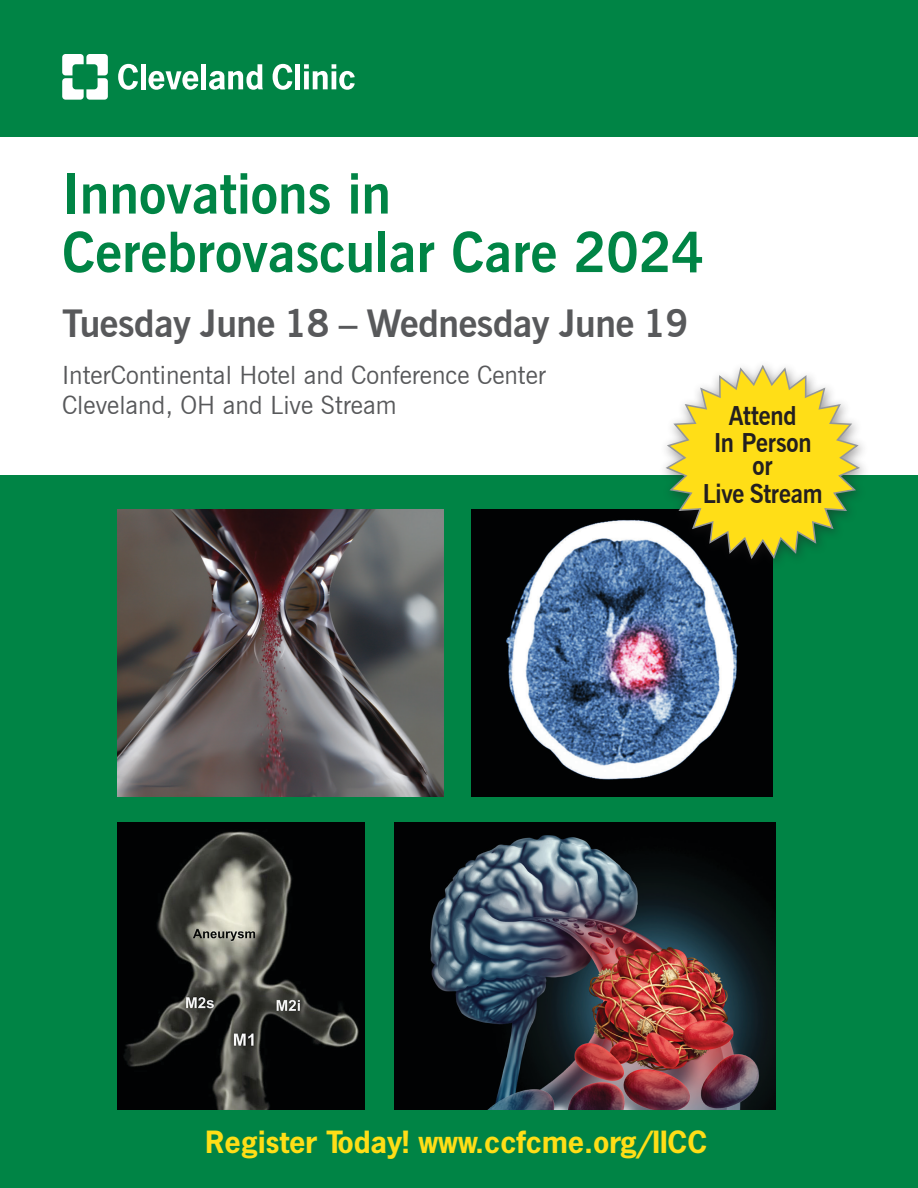
<style>
.page{position:relative;width:918px;height:1188px;background:#fff}
.page>*{position:absolute;margin:0;border:0;box-sizing:border-box;transform-origin:0 0}
.t1{font:700 55.5px/58.5px "News Gothic BT";color:#008445}
.t2{font:700 37.5px "News Gothic BT";letter-spacing:-.01em;color:#58595b}
.t3{font:700 28.8px "News Gothic Std";color:#ffde17}
.ParaStyle02_Leading_16_8_pts__FirstLine_{font:700 25.8px/27px "News Gothic BT";letter-spacing:-.01em;color:#231f20;text-align:center;scale:.93 1}
.t4{font:25.2px "News Gothic BT";color:#58595b}
</style>
<div class="page">
<div style="left:0;top:475px;width:918px;height:713px;background:#008445"></div>
<div style="left:0;top:0;width:918px;height:136px;background:#008445"></div>
<img style="left:117px;top:510px;width:327px;height:287px">
<img style="left:471px;top:510px;width:302px;height:287px">
<img style="left:395px;top:823px;width:380px;height:287px">
<img style="left:117px;top:823px;width:247px;height:287px">
<svg style="left:62px;top:54px;width:46px;height:46px"></svg>
<svg style="left:118px;top:64px;width:20px;height:26px"></svg>
<div style="left:141px;top:64px;width:5px;height:25px;background:#fff"></div>
<svg style="left:148px;top:71px;width:50px;height:19px"></svg>
<div style="left:201px;top:64px;width:5px;height:25px;background:#fff"></div>
<svg style="left:273px;top:64px;width:19px;height:26px"></svg>
<div style="left:295px;top:64px;width:5px;height:25px;background:#fff"></div>
<svg style="left:304px;top:64px;width:51px;height:26px"></svg>
<svg style="left:209px;top:64px;width:54px;height:26px"></svg>
<div style="left:658px;top:358px;width:213px;height:213px;background:#231f20;opacity:.44"></div>
<svg style="left:664px;top:364px;width:198px;height:197px"></svg>
<p class="t1" style="left:62px;top:164px;width:643px">Innovations in<br>Cerebrovascular Care 2024</p>
<p class="t2" style="left:62px;top:301px;width:628px">Tuesday June 18 – Wednesday June 19</p>
<p class="t4" style="left:62px;top:360px;width:485px">InterContinental Hotel and Conference Center</p>
<p class="t4" style="left:62px;top:390px;width:336px">Cleveland, OH and Live Stream</p>
<p class="ParaStyle02_Leading_16_8_pts__FirstLine_" style="left:714px;top:402px;width:107px">Attend<br>In Person</p>
<p class="ParaStyle02_Leading_16_8_pts__FirstLine_" style="left:703px;top:451px;width:130px;line-height:28.5px">or<br>Live Stream</p>
<p class="t3" style="left:206px;top:1123px;width:503px">Register Today! www.ccfcme.org/IICC</p>
</div>
